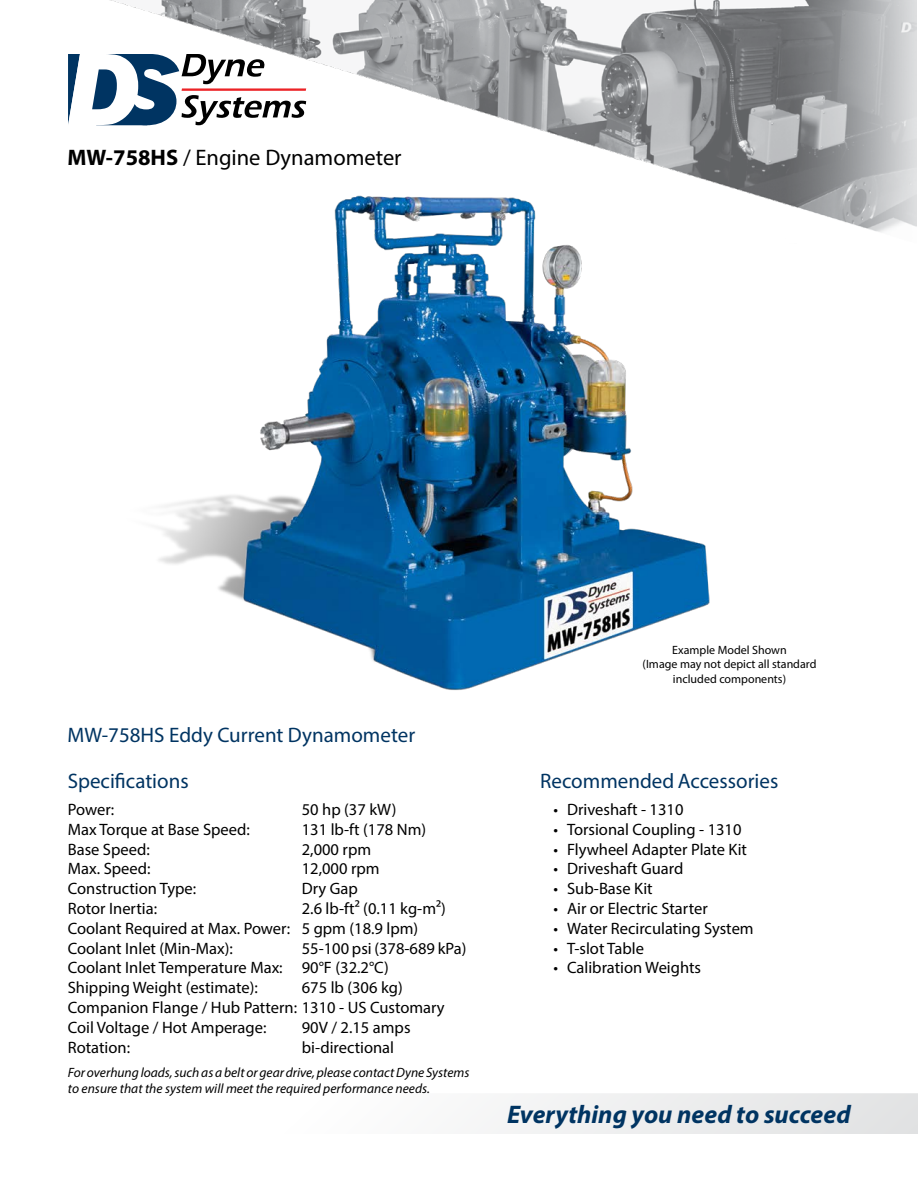
<style>
.page{position:relative;width:918px;height:1188px;background:#fff}
.page>*{position:absolute;margin:0;border:0;box-sizing:border-box;transform-origin:0 0}
.t1{font:italic 700 25.5px "Myriad Pro";color:#003462}
.Main_Heading_-_Add_B{font:22.5px "Myriad Pro";color:#000}
.Sub_Heading{font:21px "Myriad Pro";color:#003462}
.Body_Text{font:16.5px "Myriad Pro";color:#000}
.Safety_Precaution_Te{font:italic 13.5px/16.2px "Myriad Pro";color:#000}
.Example_Model_Text{font:12px/14.4px "Myriad Pro";color:#000;text-align:center}
.s1{font-weight:700}
</style>
<div class="page">
<svg style="left:68px;top:54px;width:39px;height:71px"></svg>
<svg style="left:491px;top:1093px;width:427px;height:41px"></svg>
<img style="left:107px;top:0;width:810px;height:232px">
<img style="left:107px;top:184px;width:714px;height:506px">
<p class="Main_Heading_-_Add_B" style="left:68px;top:143px;width:336px"><span class="s1">MW-758HS</span> / Engine Dynamometer</p>
<p class="Sub_Heading" style="left:68px;top:722px;width:349px">MW-758HS Eddy Current Dynamometer</p>
<p class="Sub_Heading" style="left:68px;top:768px;width:122px">Specifications</p>
<p class="Body_Text" style="left:68px;top:799px;width:48px">Power:</p>
<p class="Body_Text" style="left:302px;top:799px;width:96px">50 hp (37 kW)</p>
<p class="Body_Text" style="left:68px;top:819px;width:184px">Max Torque at Base Speed:</p>
<p class="Body_Text" style="left:302px;top:819px;width:126px">131 lb-ft (178 Nm)</p>
<p class="Body_Text" style="left:68px;top:839px;width:83px">Base Speed:</p>
<p class="Body_Text" style="left:302px;top:839px;width:71px">2,000 rpm</p>
<p class="Body_Text" style="left:68px;top:859px;width:84px">Max. Speed:</p>
<p class="Body_Text" style="left:302px;top:859px;width:79px">12,000 rpm</p>
<p class="Body_Text" style="left:68px;top:878px;width:130px">Construction Type:</p>
<p class="Body_Text" style="left:302px;top:878px;width:58px">Dry Gap</p>
<p class="Body_Text" style="left:68px;top:898px;width:91px">Rotor Inertia:</p>
<p class="Body_Text" style="left:302px;top:898px;width:146px">2.6 lb-ft2 (0.11 kg-m2)</p>
<p class="Body_Text" style="left:68px;top:918px;width:352px">Coolant Required at Max. Power: 5 gpm (18.9 lpm)</p>
<p class="Body_Text" style="left:68px;top:938px;width:167px">Coolant Inlet (Min-Max):</p>
<p class="Body_Text" style="left:302px;top:938px;width:166px">55-100 psi (378-689 kPa)</p>
<p class="Body_Text" style="left:68px;top:958px;width:322px">Coolant Inlet Temperature Max: 90°F (32.2°C)</p>
<p class="Body_Text" style="left:68px;top:977px;width:192px">Shipping Weight (estimate):</p>
<p class="Body_Text" style="left:302px;top:977px;width:102px">675 lb (306 kg)</p>
<p class="Body_Text" style="left:68px;top:997px;width:378px">Companion Flange / Hub Pattern: 1310 - US Customary</p>
<p class="Body_Text" style="left:68px;top:1017px;width:200px">Coil Voltage / Hot Amperage:</p>
<p class="Body_Text" style="left:302px;top:1017px;width:110px">90V / 2.15 amps</p>
<p class="Body_Text" style="left:68px;top:1037px;width:64px">Rotation:</p>
<p class="Body_Text" style="left:302px;top:1037px;width:94px">bi-directional</p>
<p class="Safety_Precaution_Te" style="left:68px;top:1064px;width:403px">For overhung loads, such as a belt or gear drive, please contact Dyne Systems to ensure that the system will meet the required performance needs.</p>
<p class="Example_Model_Text" style="left:672px;top:642px;width:116px">Example Model Shown</p>
<p class="Example_Model_Text" style="left:643px;top:657px;width:175px">(Image may not depict all standard included components)</p>
<p class="Sub_Heading" style="left:540px;top:768px;width:240px">Recommended Accessories</p>
<p class="Body_Text" style="left:554px;top:799px;width:131px">• Driveshaft - 1310</p>
<p class="Body_Text" style="left:554px;top:819px;width:189px">• Torsional Coupling - 1310</p>
<p class="Body_Text" style="left:554px;top:839px;width:195px">• Flywheel Adapter Plate Kit</p>
<p class="Body_Text" style="left:554px;top:859px;width:131px">• Driveshaft Guard</p>
<p class="Body_Text" style="left:554px;top:878px;width:101px">• Sub-Base Kit</p>
<p class="Body_Text" style="left:554px;top:898px;width:156px">• Air or Electric Starter</p>
<p class="Body_Text" style="left:554px;top:918px;width:202px">• Water Recirculating System</p>
<p class="Body_Text" style="left:554px;top:938px;width:92px">• T-slot Table</p>
<p class="Body_Text" style="left:554px;top:958px;width:149px">• Calibration Weights</p>
<h1 class="t1" style="left:507px;top:1098px;width:345px">Everything you need to succeed</h1>
</div>
